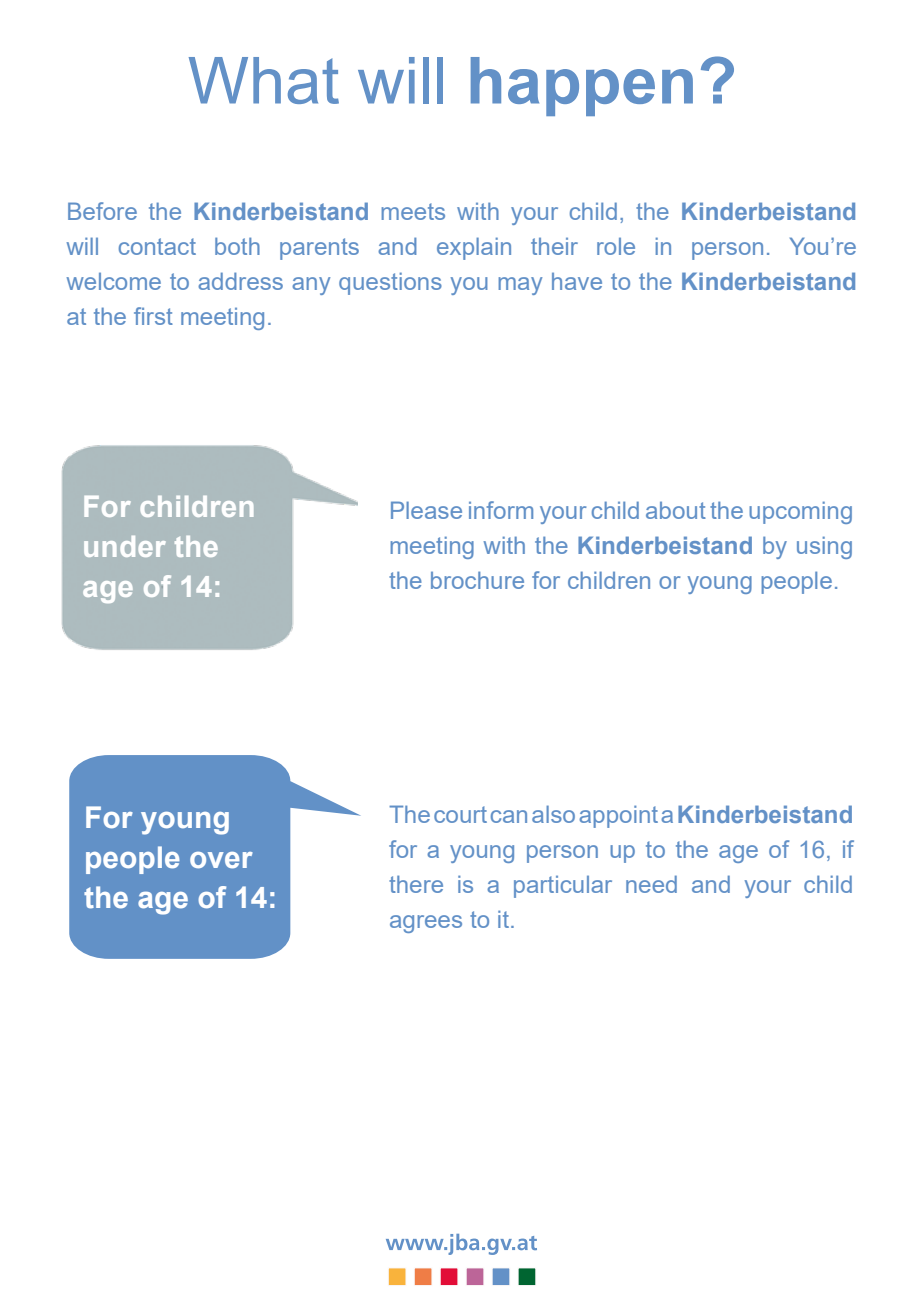
<style>
.page{position:relative;width:922px;height:1312px;background:#fff}
.page>*{position:absolute;margin:0;border:0;box-sizing:border-box;transform-origin:0 0}
.t1{font:65px "Arial";color:#6391c7}
.t2{font:700 30px/40px "Arial";color:#fff}
.t3{font:24.25px/35px "Arial";color:#6391c7;text-align:justify}
.s1{font-weight:700}
</style>
<div class="page">
<svg style="left:69px;top:755px;width:292px;height:203px;fill:#6291c7"></svg>
<img style="left:61px;top:445px;width:296px;height:205px">
<svg style="left:385px;top:1233px;width:152px;height:21px"></svg>
<div style="left:388px;top:1267px;width:18px;height:18px;background:#f9b33c"></div>
<div style="left:388px;top:1267px;width:18px;height:18px;border:1px solid #faf7f7"></div>
<div style="left:414px;top:1267px;width:18px;height:18px;background:#ef7d46"></div>
<div style="left:414px;top:1267px;width:18px;height:18px;border:1px solid #faf7f7"></div>
<div style="left:440px;top:1267px;width:18px;height:18px;background:#e20d37"></div>
<div style="left:440px;top:1267px;width:18px;height:18px;border:1px solid #faf7f7"></div>
<div style="left:466px;top:1267px;width:17px;height:18px;background:#bc6598"></div>
<div style="left:466px;top:1267px;width:18px;height:18px;border:1px solid #faf7f7"></div>
<div style="left:492px;top:1267px;width:17px;height:18px;background:#6391c7"></div>
<div style="left:492px;top:1267px;width:18px;height:18px;border:1px solid #faf7f7"></div>
<div style="left:518px;top:1267px;width:17px;height:18px;background:#006531"></div>
<div style="left:517px;top:1267px;width:19px;height:18px;border:1px solid #faf7f7"></div>
<h1 class="t1" style="left:188px;top:36px;width:550px">What will <span class="s1">happen?</span></h1>
<p class="t3" style="left:66px;top:193px;width:792px">Before the <span class="s1">Kinderbeistand</span> meets with your child, the <span class="s1">Kinderbeistand </span>will contact both parents and explain their role in person. You’re welcome to address any questions you may have to the <span class="s1">Kinderbeistand </span>at the first meeting.</p>
<p class="t2" style="left:82px;top:487px;width:175px">For children under the age of 14:</p>
<p class="t2" style="left:84px;top:797px;width:195px">For young people over the age of 14:</p>
<p class="t3" style="left:389px;top:493px;width:466px">Please inform your child about the upcoming meeting with the <span class="s1">Kinderbeistand</span> by using the brochure for children or young people.</p>
<p class="t3" style="left:389px;top:796px;width:466px">The court can also appoint a <span class="s1">Kinderbeistand </span>for a young person up to the age of 16, if there is a particular need and your child agrees to it.</p>
</div>
